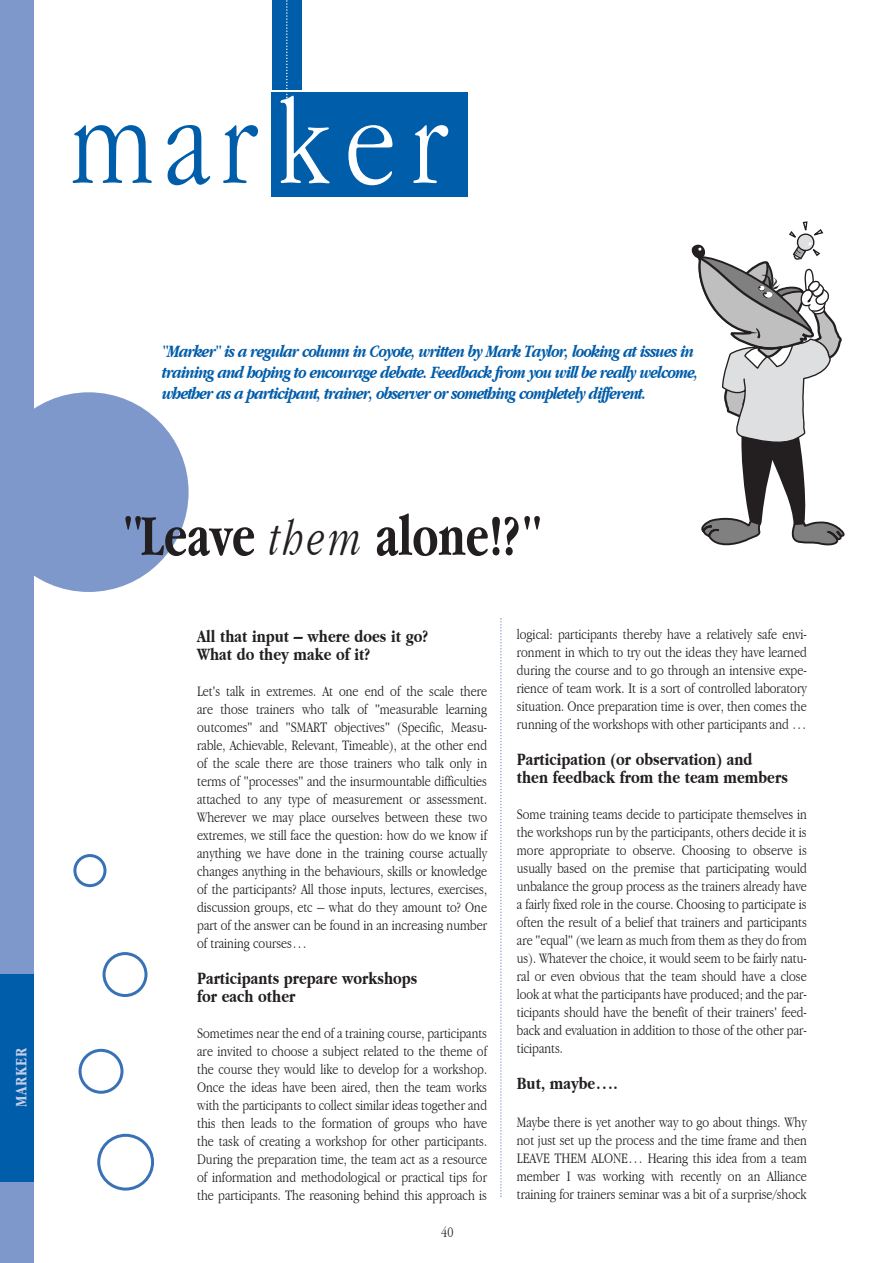
<style>
.page{position:relative;width:893px;height:1263px;background:#fff}
.page>*{position:absolute;margin:0;border:0;box-sizing:border-box;transform-origin:0 0}
.t1{font:300 condensed 126px "Garamond";letter-spacing:.12em;color:#005daa}
.t2{font:700 condensed 59.7px "Garamond";color:#231f20;scale:.9 1}
.t3{font:italic 700 condensed 18px/21px "Garamond";letter-spacing:-.045em;color:#005daa}
.t4{font:700 condensed 18px/18px "Garamond";color:#231f20}
.t5{font:700 condensed 16.5px "Garamond";color:#c6cfe9}
.t6{font:300 condensed 15px/18px "Garamond";color:#231f20;text-align:justify}
.s1{color:#fff}
.s2{font-style:italic;font-size:60px}
.s3{font-weight:300;font-style:italic;font-size:53.4px}
</style>
<div class="page">
<svg style="left:34px;top:392px;width:154px;height:200px;background:#91a6d3"></svg>
<div style="left:0;top:0;width:34px;height:1263px;background:#7f98cc"></div>
<div style="left:0;top:974px;width:34px;height:207px;background:#005daa"></div>
<svg style="left:691px;top:221px;width:154px;height:325px"></svg>
<div style="left:272px;top:0;width:29px;height:89px;background:#005daa"></div>
<div style="left:272px;top:92px;width:196px;height:105px;background:#005daa"></div>
<svg style="left:286px;top:0;width:1px;height:98px"></svg>
<svg style="left:97px;top:1134px;width:57px;height:57px"></svg>
<svg style="left:79px;top:1049px;width:44px;height:45px"></svg>
<svg style="left:102px;top:952px;width:45px;height:45px"></svg>
<svg style="left:73px;top:854px;width:33px;height:33px"></svg>
<svg style="left:500px;top:618px;width:1px;height:579px"></svg>
<h1 class="t1" style="left:70px;top:72px;width:379px">mar<span class="s1">ker</span></h1>
<p class="t5" style="left:12px;top:1107px;width:60px;rotate:-90deg">MARKER</p>
<p class="t3" style="left:162px;top:341px;width:538px">"Marker" is a regular column in Coyote, written by Mark Taylor, looking at issues in training and hoping to encourage debate. Feedback from you will be really welcome, whether as a participant, trainer, observer or something completely different.</p>
<h2 class="t2" style="left:121px;top:502px;width:467px"><span class="s2">"</span>Leave <span class="s3">them</span> alone!?<span class="s2">"</span></h2>
<p class="t4" style="left:197px;top:627px;width:232px">All that input – where does it go?<br>What do they make of it?</p>
<p class="t6" style="left:197px;top:682px;width:291px">Let's talk in extremes. At one end of the scale there are those trainers who talk of "measurable learning outcomes" and "SMART objectives" (Specific, Measu&shy;rable, Achievable, Relevant, Timeable), at the other end of the scale there are those trainers who talk only in terms of "processes" and the insurmountable difficulties attached to any type of measurement or assessment.<br>Wherever we may place ourselves between these two extremes, we still face the question: how do we know if anything we have done in the training course actually changes anything in the behaviours, skills or knowledge of the participants? All those inputs, lectures, exercises, discussion groups, etc – what do they amount to? One part of the answer can be found in an increasing number of training courses…</p>
<p class="t4" style="left:197px;top:969px;width:222px">Participants prepare workshops for each other</p>
<p class="t6" style="left:197px;top:1024px;width:291px">Sometimes near the end of a training course, participants are invited to choose a subject related to the theme of the course they would like to develop for a workshop.<br>Once the ideas have been aired, then the team works with the participants to collect similar ideas together and this then leads to the formation of groups who have the task of creating a workshop for other participants.<br>During the preparation time, the team act as a resource of information and methodological or practical tips for the participants. The reasoning behind this approach is</p>
<p class="t6" style="left:441px;top:1223px;width:14px">40</p>
<p class="t6" style="left:517px;top:625px;width:291px">logical: participants thereby have a relatively safe envi&shy;ronment in which to try out the ideas they have learned during the course and to go through an intensive expe&shy;rience of team work. It is a sort of controlled laboratory situation. Once preparation time is over, then comes the running of the workshops with other participants and …</p>
<p class="t4" style="left:517px;top:750px;width:272px">Participation (or observation) and then feedback from the team members</p>
<p class="t6" style="left:517px;top:805px;width:291px">Some training teams decide to participate themselves in the workshops run by the participants, others decide it is more appropriate to observe. Choosing to observe is usually based on the premise that participating would unbalance the group process as the trainers already have a fairly fixed role in the course. Choosing to participate is often the result of a belief that trainers and participants are "equal" (we learn as much from them as they do from us). Whatever the choice, it would seem to be fairly natu&shy;ral or even obvious that the team should have a close look at what the participants have produced; and the par&shy;ticipants should have the benefit of their trainers' feed&shy;back and evaluation in addition to those of the other par&shy;ticipants.</p>
<p class="t4" style="left:517px;top:1074px;width:102px">But, maybe….</p>
<p class="t6" style="left:517px;top:1113px;width:291px">Maybe there is yet another way to go about things. Why not just set up the process and the time frame and then LEAVE THEM ALONE… Hearing this idea from a team member I was working with recently on an Alliance training for trainers seminar was a bit of a surprise/shock</p>
</div>
